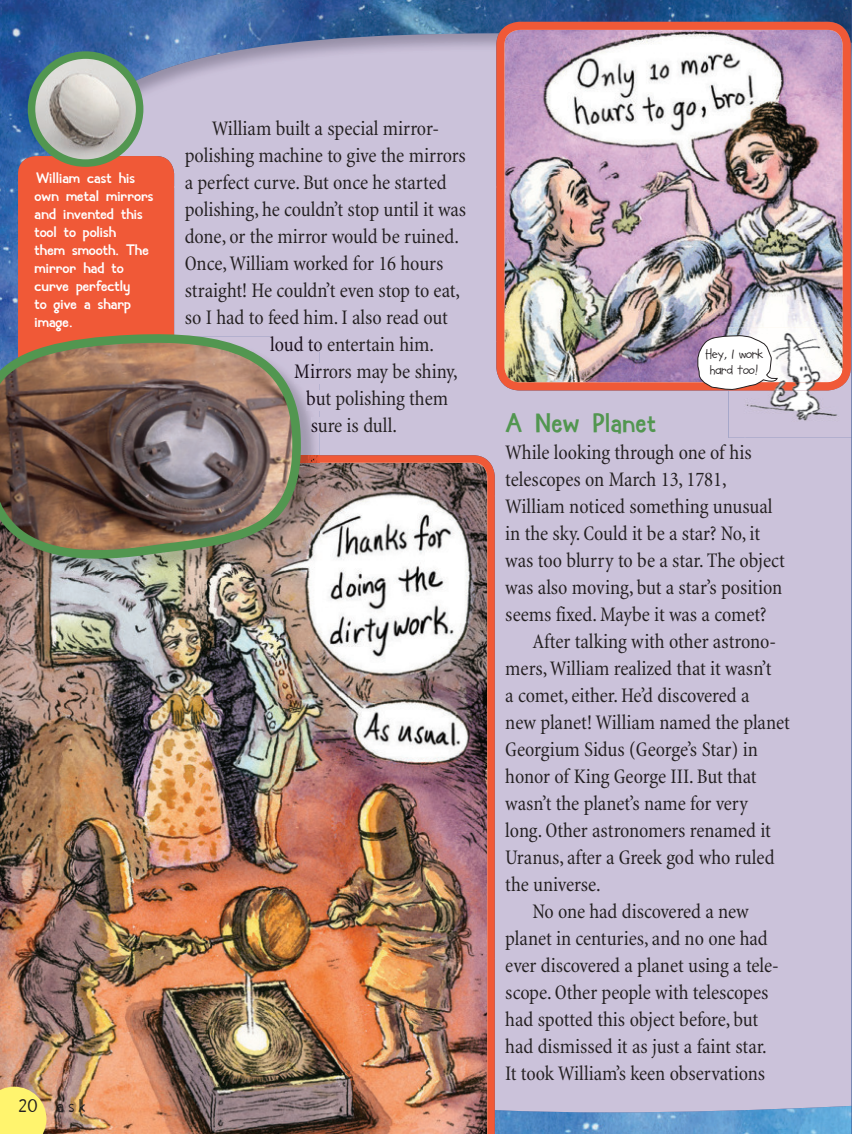
<style>
.page{position:relative;width:852px;height:1134px;background:#fff}
.page>*{position:absolute;margin:0;border:0;box-sizing:border-box;transform-origin:0 0}
.t1{font:700 25.5px "Digby";letter-spacing:.01em;color:#529650}
.t2{font:condensed 21px "Minion";color:#231f20}
.t3{font:18px "Digby Text";color:#231f20}
.t4{font:700 15px/18px "Digby Text";color:#fff}
.t5{font:13.5px/16.2px "Soup Bone";color:#231f20;text-align:center}
.s1{color:#180d19}
</style>
<div class="page">
<img style="left:0;top:0;width:850px;height:1134px">
<img style="left:105px;top:33px;width:391px;height:154px">
<div style="left:174px;top:187px;width:322px;height:154px;background:#cbc2da"></div>
<div style="left:319px;top:341px;width:425px;height:154px;background:#cbc2da"></div>
<div style="left:744px;top:392px;width:106px;height:720px;background:#cbc2da"></div>
<div style="left:494px;top:495px;width:250px;height:617px;background:#cbc2da"></div>
<div style="left:319px;top:336px;width:113px;height:15px;background:#cbc2da"></div>
<div style="left:319px;top:363px;width:137px;height:20px;background:#cbc2da"></div>
<div style="left:319px;top:390px;width:129px;height:20px;background:#cbc2da"></div>
<img style="left:319px;top:417px;width:76px;height:15px">
<img style="left:0;top:455px;width:494px;height:679px">
<img style="left:496px;top:22px;width:354px;height:368px">
<div style="left:18px;top:156px;width:156px;height:242px;background:#f05937;border-radius:18px"></div>
<img style="left:32px;top:55px;width:108px;height:108px;border-radius:50%">
<div style="left:28px;top:51px;width:115px;height:116px;border:8px solid #529650;border-radius:50%"></div>
<img style="left:302px;top:336px;width:17px;height:119px">
<img style="left:0;top:455px;width:319px;height:122px">
<img style="left:0;top:336px;width:302px;height:234px">
<img style="left:728px;top:327px;width:122px;height:63px">
<svg style="left:696px;top:335px;width:81px;height:56px"></svg>
<svg style="left:0;top:1087px;width:46px;height:47px;background:#f7e86c"></svg>
<p class="t4" style="left:34px;top:171px;width:120px">William cast his own metal mirrors and invented this tool to polish<br>them smooth. The mirror had to curve perfectly<br>to give a sharp image.</p>
<p class="t3" style="left:18px;top:1095px;width:69px">20 ask</p>
<p class="t2" style="left:212px;top:120px;width:229px">William built a special mirror-</p>
<p class="t2" style="left:184px;top:147px;width:282px">polishing machine to give the mirrors</p>
<p class="t2" style="left:184px;top:174px;width:263px">a perfect curve. But once he started</p>
<p class="t2" style="left:184px;top:201px;width:283px">polishing, he couldn’t stop until it was</p>
<p class="t2" style="left:184px;top:228px;width:276px">done, or the mirror would be ruined.</p>
<p class="t2" style="left:184px;top:255px;width:260px">Once, William worked for 16 hours</p>
<p class="t2" style="left:184px;top:282px;width:277px">straight! He couldn’t even stop to eat,</p>
<p class="t2" style="left:184px;top:309px;width:264px">so I had to feed him. I also read out</p>
<p class="t2" style="left:270px;top:336px;width:165px"><span class="s1">loud to</span> entertain him.</p>
<p class="t2" style="left:294px;top:363px;width:165px"><span class="s1">Mir</span>rors may be shiny,</p>
<p class="t2" style="left:306px;top:390px;width:143px"><span class="s1">bu</span>t polishing them</p>
<p class="t2" style="left:310px;top:417px;width:88px"><span class="s1">su</span>re is dull.</p>
<p class="t1" style="left:505px;top:408px;width:152px">A New Planet</p>
<p class="t2" style="left:505px;top:444px;width:248px">While looking through one of his</p>
<p class="t2" style="left:505px;top:471px;width:223px">telescopes on March 13, 1781,</p>
<p class="t2" style="left:505px;top:498px;width:268px">William noticed something unusual</p>
<p class="t2" style="left:505px;top:525px;width:256px">in the sky. Could it be a star? No, it</p>
<p class="t2" style="left:505px;top:552px;width:281px">was too blurry to be a star. The object</p>
<p class="t2" style="left:505px;top:579px;width:278px">was also moving, but a star’s position</p>
<p class="t2" style="left:505px;top:606px;width:262px">seems fixed. Maybe it was a comet?</p>
<p class="t2" style="left:532px;top:633px;width:245px">After talking with other astrono-</p>
<p class="t2" style="left:505px;top:660px;width:267px">mers, William realized that it wasn’t</p>
<p class="t2" style="left:505px;top:687px;width:245px">a comet, either. He’d discovered a</p>
<p class="t2" style="left:505px;top:714px;width:286px">new planet! William named the planet</p>
<p class="t2" style="left:505px;top:741px;width:254px">Georgium Sidus (George’s Star) in</p>
<p class="t2" style="left:505px;top:768px;width:252px">honor of King George III. But that</p>
<p class="t2" style="left:505px;top:795px;width:244px">wasn’t the planet’s name for very</p>
<p class="t2" style="left:505px;top:822px;width:267px">long. Other astronomers renamed it</p>
<p class="t2" style="left:505px;top:849px;width:270px">Uranus, after a Greek god who ruled</p>
<p class="t2" style="left:505px;top:876px;width:97px">the universe.</p>
<p class="t2" style="left:532px;top:903px;width:218px">No one had discovered a new</p>
<p class="t2" style="left:505px;top:930px;width:264px">planet in centuries, and no one had</p>
<p class="t2" style="left:505px;top:957px;width:275px">ever discovered a planet using a tele-</p>
<p class="t2" style="left:505px;top:984px;width:264px">scope. Other people with telescopes</p>
<p class="t2" style="left:505px;top:1011px;width:254px">had spotted this object before, but</p>
<p class="t2" style="left:505px;top:1038px;width:263px">had dismissed it as just a faint star.</p>
<p class="t2" style="left:505px;top:1065px;width:261px">It took William’s keen observations</p>
<p class="t5" style="left:705px;top:347px;width:59px">Hey, I work hard too!</p>
</div>
